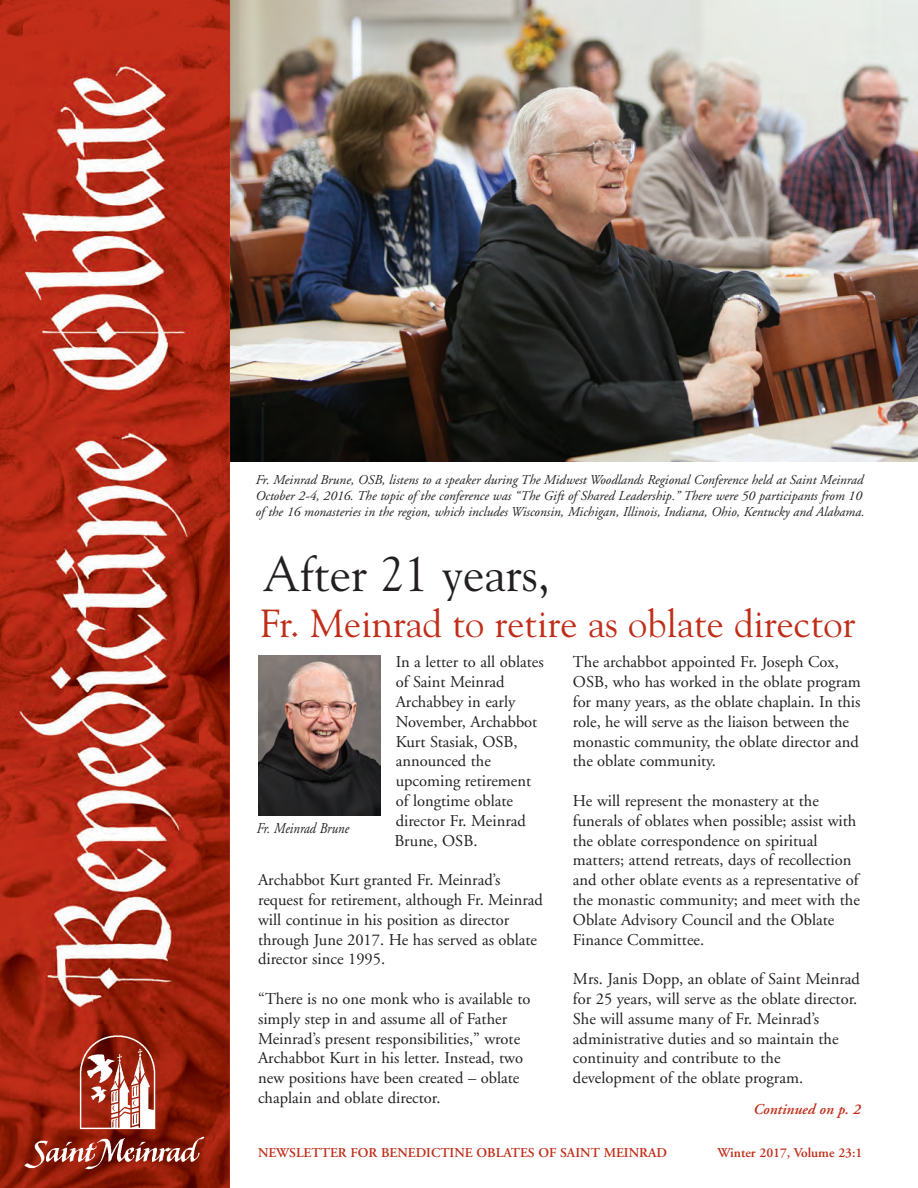
<style>
.page{position:relative;width:918px;height:1188px;background:#fff}
.page>*{position:absolute;margin:0;border:0;box-sizing:border-box;transform-origin:0 0}
.t1{font:49.05px "Goudy";color:#231f20}
.t2{font:39px "Goudy";color:#c02d19}
.t3{font:16.5px/19.8px "Adobe Garamond";color:#231f20}
.t4{font:italic 15px "Adobe Garamond";color:#231f20;scale:.87 1}
.t5{font:italic 600 15px "Adobe Garamond";color:#c02d19}
.t6{font:italic 13.5px/16.2px "Adobe Garamond";color:#231f20}
.t7{font:600 13.5px "Adobe Garamond";color:#c02d19}
</style>
<div class="page">
<img style="left:229px;top:0;width:689px;height:462px">
<img style="left:0;top:0;width:229px;height:1188px">
<img style="left:16px;top:51px;width:182px;height:972px">
<img style="left:24px;top:1035px;width:181px;height:135px">
<img style="left:258px;top:656px;width:122px;height:159px">
<p class="t6" style="left:255px;top:472px;width:611px">Fr. Meinrad Brune, OSB, listens to a speaker during The Midwest Woodlands Regional Conference held at Saint Meinrad<br>October 2-4, 2016. The topic of the conference was “The Gift of Shared Leadership.” There were 50 participants from 10 of the 16 monasteries in the region, which includes Wisconsin, Michigan, Illinois, Indiana, Ohio, Kentucky and Alabama.</p>
<h1 class="t1" style="left:263px;top:555px;width:288px">After 21 years,</h1>
<h2 class="t2" style="left:260px;top:608px;width:597px">Fr. Meinrad to retire as oblate director</h2>
<p class="t3" style="left:394px;top:654px;width:151px">In a letter to all oblates of Saint Meinrad<br>Archabbey in early<br>November, Archabbot<br>Kurt Stasiak, OSB, announced the upcoming retirement of longtime oblate director Fr. Meinrad<br>Brune, OSB.</p>
<p class="t3" style="left:258px;top:872px;width:286px">Archabbot Kurt granted Fr. Meinrad’s request for retirement, although Fr. Meinrad will continue in his position as director through June 2017. He has served as oblate director since 1995.</p>
<p class="t3" style="left:258px;top:990px;width:274px">“There is no one monk who is available to simply step in and assume all of Father Meinrad’s present responsibilities,” wrote Archabbot Kurt in his letter. Instead, two new positions have been created – oblate chaplain and oblate director.</p>
<p class="t4" style="left:256px;top:822px;width:108px">Fr. Meinrad Brune</p>
<p class="t3" style="left:573px;top:654px;width:289px">The archabbot appointed Fr. Joseph Cox, OSB, who has worked in the oblate program for many years, as the oblate chaplain. In this role, he will serve as the liaison between the monastic community, the oblate director and the oblate community.</p>
<p class="t3" style="left:573px;top:792px;width:288px">He will represent the monastery at the funerals of oblates when possible; assist with the oblate correspondence on spiritual matters; attend retreats, days of recollection and other oblate events as a representative of the monastic community; and meet with the Oblate Advisory Council and the Oblate Finance Committee.</p>
<p class="t3" style="left:573px;top:971px;width:289px">Mrs. Janis Dopp, an oblate of Saint Meinrad for 25 years, will serve as the oblate director.<br>She will assume many of Fr. Meinrad’s administrative duties and so maintain the continuity and contribute to the development of the oblate program.</p>
<p class="t5" style="left:753px;top:1103px;width:109px">Continued on p. 2</p>
<p class="t7" style="left:258px;top:1148px;width:411px">NEWSLETTER FOR BENEDICTINE OBLATES OF SAINT MEINRAD</p>
<p class="t7" style="left:717px;top:1148px;width:147px">Winter 2017, Volume 23:1</p>
</div>
